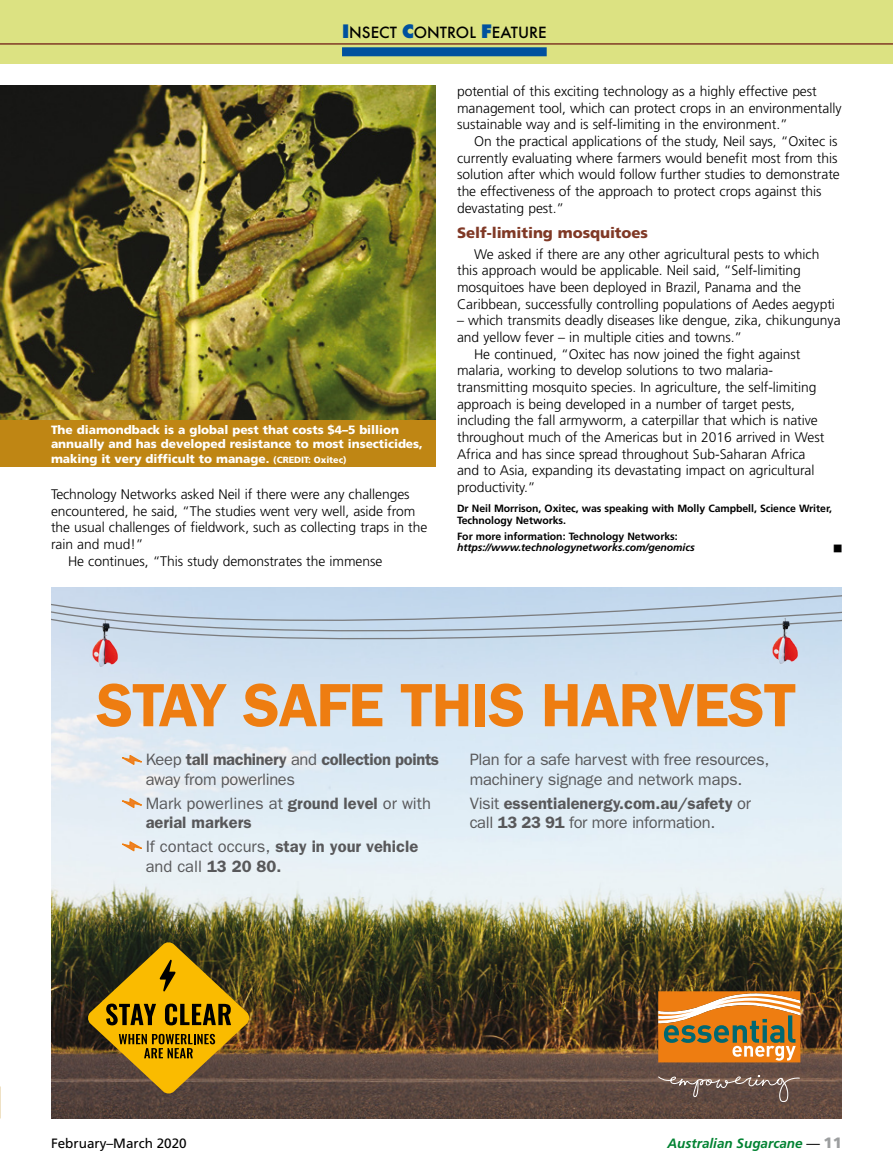
<style>
.page{position:relative;width:893px;height:1170px;background:#fff}
.page>*{position:absolute;margin:0;border:0;box-sizing:border-box;transform-origin:0 0}
.t1{font:600 61.35px "Franklin Gothic";letter-spacing:-.02em;color:#ee7d11}
.t2{font:600 16.5px/19.5px "Franklin Gothic";color:#58585a}
.t3{font:16.5px/19.5px "Franklin Gothic";letter-spacing:-.01em;color:#58585a}
.t4{font:600 16.5px/19.5px "Franklin Gothic";letter-spacing:-.02em;color:#58585a}
.Gn11_text_head{font:900 15px "Frutiger";letter-spacing:-.005em;color:#803926}
.t5{font:500 15px "Futura";color:#000}
.GN11_paragraph{font:300 13.8px/16.6px "Frutiger";letter-spacing:-.005em;color:#000}
.t6{font:italic 700 13.5px "Frutiger";color:#008231}
.t7{font:13.5px "Frutiger";color:#000}
.Gn11_caption{font:900 12px/14.4px "Frutiger";letter-spacing:-.005em;color:#fff}
.Gn11_footnote{font:700 10.5px/11.7px "Frutiger";letter-spacing:-.005em;color:#000}
.Gn11_footnote-2{font:italic 700 10.5px/11.7px "Frutiger";letter-spacing:-.005em;color:#000}
.Gn11_footnote-3{font:10.5px "Zapf Dingbats";color:#000}
.s1{font-weight:800;font-size:18px;color:#00519e}
.s2{font-size:9px}
.s3{font-style:normal}
.s4{font-weight:400}
.s5{font-weight:400;font-style:normal;color:#000}
.s6{font-weight:900;font-style:normal;font-size:15px;color:#9c9e9f}
</style>
<div class="page">
<div style="left:0;top:0;width:893px;height:64px;background:#dce282"></div>
<div style="left:342px;top:47px;width:205px;height:9px;background:#00519e"></div>
<hr style="left:0;top:43px;width:893px;height:2px;background:#803926">
<img style="left:51px;top:587px;width:791px;height:531px">
<svg style="left:658px;top:991px;width:143px;height:71px"></svg>
<svg style="left:658px;top:1074px;width:142px;height:28px"></svg>
<svg style="left:88px;top:942px;width:161px;height:151px"></svg>
<svg style="left:114px;top:753px;width:29px;height:13px"></svg>
<svg style="left:114px;top:796px;width:29px;height:13px"></svg>
<svg style="left:114px;top:839px;width:29px;height:13px"></svg>
<div style="left:51px;top:592px;width:791px;height:9px;background:#c2d7ec"></div>
<div style="left:51px;top:660px;width:791px;height:8px;background:#cedff0"></div>
<img style="left:769px;top:660px;width:32px;height:7px">
<img style="left:89px;top:660px;width:32px;height:9px">
<svg style="left:51px;top:601px;width:791px;height:59px"></svg>
<img style="left:0;top:85px;width:436px;height:335px">
<div style="left:0;top:420px;width:436px;height:47px;background:#bf8614"></div>
<p class="t5" style="left:342px;top:22px;width:206px"><span class="s1">I</span>NSECT <span class="s1">C</span>ONTROL <span class="s1">F</span>EATURE</p>
<p class="Gn11_caption" style="left:51px;top:422px;width:373px">The diamondback is a global pest that costs $4–5 billion annually and has developed resistance to most insecticides, making it very difficult to manage. <span class="s2">(CREDIT: Oxitec)</span></p>
<p class="GN11_paragraph" style="left:51px;top:486px;width:378px">Technology Networks asked Neil if there were any challenges encountered, he said, “The studies went very well, aside from the usual challenges of fieldwork, such as collecting traps in the rain and mud!”</p>
<p class="GN11_paragraph" style="left:68px;top:552px;width:316px">He continues, “This study demonstrates the immense</p>
<p class="GN11_paragraph" style="left:457px;top:83px;width:386px">potential of this exciting technology as a highly effective pest management tool, which can protect crops in an environmentally sustainable way and is self-limiting in the environment.”</p>
<p class="GN11_paragraph" style="left:457px;top:133px;width:384px;text-indent:17px">On the practical applications of the study, Neil says, “Oxitec is currently evaluating where farmers would benefit most from this solution after which would follow further studies to demonstrate the effectiveness of the approach to protect crops against this devastating pest.”</p>
<p class="Gn11_text_head" style="left:457px;top:223px;width:192px">Self-limiting mosquitoes</p>
<p class="GN11_paragraph" style="left:457px;top:245px;width:379px;text-indent:17px">We asked if there are any other agricultural pests to which this approach would be applicable. Neil said, “Self-limiting mosquitoes have been deployed in Brazil, Panama and the Caribbean, successfully controlling populations of Aedes aegypti</p>
<p class="GN11_paragraph" style="left:457px;top:312px;width:385px">– which transmits deadly diseases like dengue, zika, chikungunya and yellow fever – in multiple cities and towns.”</p>
<p class="GN11_paragraph" style="left:457px;top:345px;width:369px;text-indent:17px">He continued, “Oxitec has now joined the fight against malaria, working to develop solutions to two malaria&shy;transmitting mosquito species. In agriculture, the self-limiting approach is being developed in a number of target pests, including the fall armyworm, a caterpillar that which is native throughout much of the Americas but in 2016 arrived in West Africa and has since spread throughout Sub-Saharan Africa and to Asia, expanding its devastating impact on agricultural productivity.”</p>
<p class="Gn11_footnote" style="left:457px;top:502px;width:376px">Dr Neil Morrison, Oxitec, was speaking with Molly Campbell, Science Writer,<br>Technology Networks.</p>
<p class="Gn11_footnote-2" style="left:457px;top:530px;width:239px"><span class="s3">For more information: Technology Networks: </span>https://www.technologynetworks.com/genomics</p>
<p class="Gn11_footnote-3" style="left:834px;top:543px;width:9px">■</p>
<p class="t1" style="left:96px;top:669px;width:702px">STAY SAFE THIS HARVEST</p>
<p class="t3" style="left:470px;top:750px;width:301px">Plan for a safe harvest with free resources, machinery signage and network maps.</p>
<p class="t2" style="left:470px;top:793px;width:283px"><span class="s4">Visit</span> essentialenergy.com.au/safety <span class="s4">or call</span> 13 23 91 <span class="s4">for more information.</span></p>
<p class="t4" style="left:146px;top:750px;width:295px"><span class="s4">Keep</span> tall machinery <span class="s4">and</span> collection points <span class="s4">away from powerlines</span></p>
<p class="t2" style="left:146px;top:793px;width:287px"><span class="s4">Mark powerlines at</span> ground level <span class="s4">or with </span>aerial markers</p>
<p class="t2" style="left:146px;top:836px;width:274px"><span class="s4">If contact occurs,</span> stay in your vehicle <span class="s4">and call</span> 13 20 80.</p>
<p class="t7" style="left:51px;top:1134px;width:137px">February–March 2020</p>
<p class="t6" style="left:667px;top:1134px;width:176px">Australian Sugarcane <span class="s5">—</span> <span class="s6">11</span></p>
</div>
